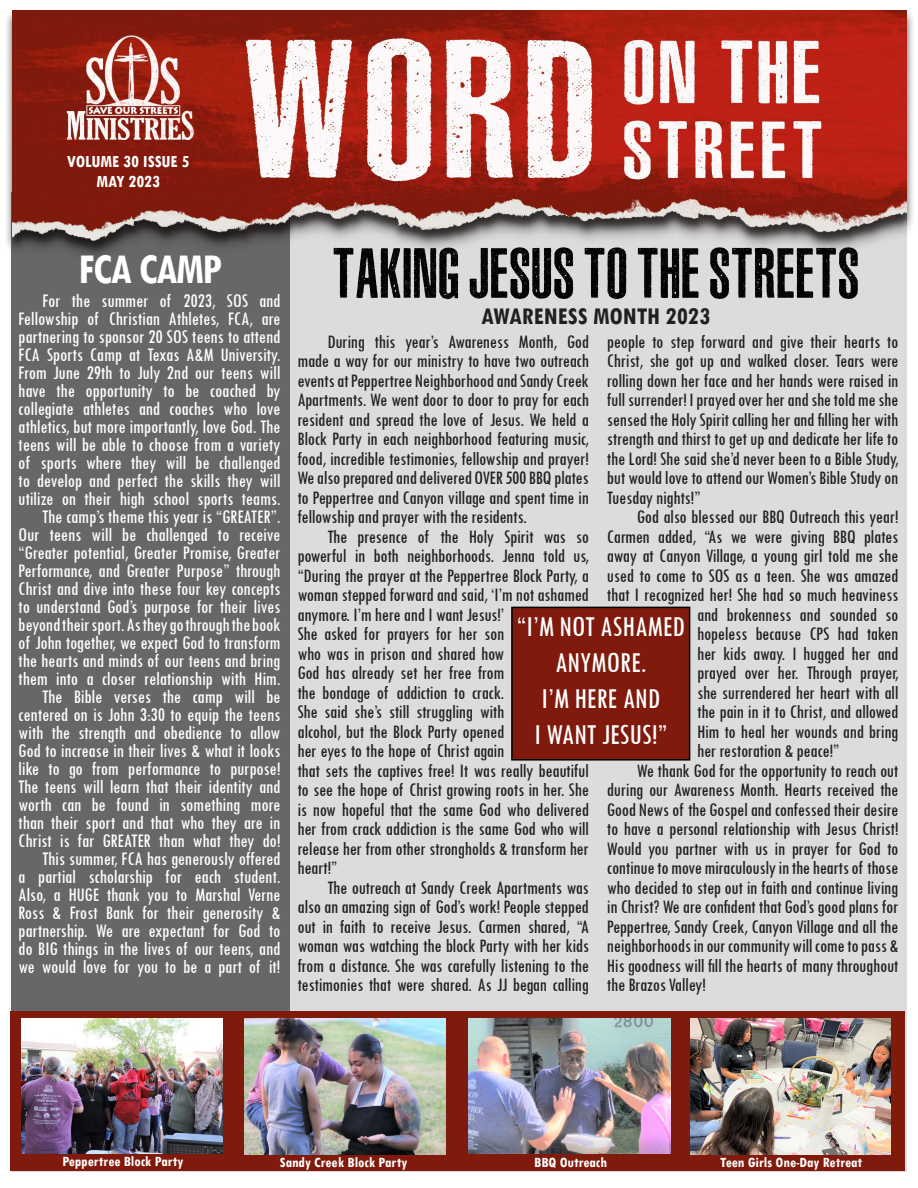
<style>
.page{position:relative;width:918px;height:1188px;background:#fff}
.page>*{position:absolute;margin:0;border:0;box-sizing:border-box;transform-origin:0 0}
.t1{font:66px "ASPHALTICGRAINCONDENSEDPERSONAL";letter-spacing:.03em;color:#040503}
.t2{font:700 condensed 45px "Tw Cen";letter-spacing:-.03em;color:#fff;scale:.95 1}
.t3{font:condensed 30px/36px "Tw Cen";color:#fff;text-align:center}
.t4{font:700 condensed 25.5px "Tw Cen";color:#231f20}
.t5{font:condensed 19.95px/18px "Tw Cen";letter-spacing:-.01em;color:#fff;text-align:justify}
.t6{font:condensed 19.8px/19.5px "Tw Cen";letter-spacing:-.015em;color:#231f20;text-align:justify}
.t7{font:700 condensed 18px "Tw Cen";color:#fff}
.t8{font:700 condensed 15px "Tw Cen";color:#fff}
</style>
<div class="page">
<div style="left:12px;top:15px;width:894px;height:1157px;background:#dbdcde"></div>
<div style="left:11px;top:192px;width:278px;height:821px;background:#67676a"></div>
<div style="left:5px;top:9px;width:911px;height:257px;background:#231f20;opacity:.75"></div>
<img style="left:12px;top:10px;width:894px;height:245px">
<div style="left:11px;top:1011px;width:894px;height:159px;background:#7f1a0c"></div>
<img style="left:244px;top:1019px;width:201px;height:135px">
<img style="left:21px;top:1019px;width:201px;height:134px">
<img style="left:690px;top:1019px;width:201px;height:135px">
<img style="left:469px;top:1018px;width:202px;height:136px">
<div style="left:511px;top:607px;width:179px;height:154px;background:#7f1a0c;border:2px solid #000"></div>
<p class="t7" style="left:67px;top:151px;width:124px">VOLUME 30 ISSUE 5</p>
<p class="t7" style="left:96px;top:170px;width:65px">MAY 2023</p>
<p class="t2" style="left:78px;top:241px;width:152px">FCA CAMP</p>
<p class="t5" style="left:18px;top:292px;width:264px;text-indent:24px">For the summer of 2023, SOS and Fellowship of Christian Athletes, FCA, are partnering to sponsor 20 SOS teens to attend FCA Sports Camp at Texas A&amp;M University.<br>From June 29th to July 2nd our teens will have the opportunity to be coached by collegiate athletes and coaches who love athletics, but more importantly, love God. The teens will be able to choose from a variety of sports where they will be challenged to develop and perfect the skills they will utilize on their high school sports teams.</p>
<p class="t5" style="left:18px;top:508px;width:264px;text-indent:24px">The camp’s theme this year is “GREATER”.<br>Our teens will be challenged to receive “Greater potential, Greater Promise, Greater Performance, and Greater Purpose” through Christ and dive into these four key concepts to understand God’s purpose for their lives beyond their sport. As they go through the book of John together, we expect God to transform the hearts and minds of our teens and bring them into a closer relationship with Him.</p>
<p class="t5" style="left:18px;top:688px;width:264px;text-indent:24px">The Bible verses the camp will be centered on is John 3:30 to equip the teens with the strength and obedience to allow God to increase in their lives &amp; what it looks like to go from performance to purpose!<br>The teens will learn that their identity and worth can be found in something more than their sport and that who they are in Christ is far GREATER than what they do!</p>
<p class="t5" style="left:18px;top:850px;width:264px;text-indent:24px">This summer, FCA has generously offered a partial scholarship for each student.<br>Also, a HUGE thank you to Marshal Verne Ross &amp; Frost Bank for their generosity &amp; partnership. We are expectant for God to do BIG things in the lives of our teens, and we would love for you to be a part of it!</p>
<p class="t1" style="left:333px;top:232px;width:527px">TAKING JESUS TO THE STREETS</p>
<p class="t4" style="left:481px;top:301px;width:231px">AWARENESS MONTH 2023</p>
<p class="t6" style="left:297px;top:331px;width:293px;text-indent:30px">During this year’s Awareness Month, God made a way for our ministry to have two outreach events at Peppertree Neighborhood and Sandy Creek Apartments. We went door to door to pray for each resident and spread the love of Jesus. We held a Block Party in each neighborhood featuring music, food, incredible testimonies, fellowship and prayer!<br>We also prepared and delivered OVER 500 BBQ plates to Peppertree and Canyon village and spent time in fellowship and prayer with the residents.</p>
<p class="t6" style="left:297px;top:526px;width:293px;text-align:left;text-indent:30px">The presence of the Holy Spirit was so powerful in both neighborhoods. Jenna told us, “During the prayer at the Peppertree Block Party, a woman stepped forward and said, ‘I’m not ashamed anymore. I’m here and I want Jesus!’<br>She asked for prayers for her son<br>who was in prison and shared how<br>God has already set her free from<br>the bondage of addiction to crack.<br>She said she’s still struggling with<br>alcohol, but the Block Party opened<br>her eyes to the hope of Christ again<br>that sets the captives free! It was really beautiful to see the hope of Christ growing roots in her. She is now hopeful that the same God who delivered her from crack addiction is the same God who will release her from other strongholds &amp; transform her heart!”</p>
<p class="t6" style="left:297px;top:877px;width:293px;text-indent:30px">The outreach at Sandy Creek Apartments was also an amazing sign of God’s work! People stepped out in faith to receive Jesus. Carmen shared, “A woman was watching the block Party with her kids from a distance. She was carefully listening to the testimonies that were shared. As JJ began calling</p>
<p class="t6" style="left:607px;top:331px;width:293px">people to step forward and give their hearts to Christ, she got up and walked closer. Tears were rolling down her face and her hands were raised in full surrender! I prayed over her and she told me she sensed the Holy Spirit calling her and filling her with strength and thirst to get up and dedicate her life to the Lord! She said she’d never been to a Bible Study, but would love to attend our Women’s Bible Study on Tuesday nights!”</p>
<p class="t6" style="left:637px;top:507px;width:263px">God also blessed our BBQ Outreach this year!</p>
<p class="t6" style="left:607px;top:526px;width:293px">Carmen added, “As we were giving BBQ plates</p>
<p class="t6" style="left:607px;top:546px;width:293px">away at Canyon Village, a young girl told me she</p>
<p class="t6" style="left:607px;top:565px;width:293px">used to come to SOS as a teen. She was amazed</p>
<p class="t6" style="left:607px;top:585px;width:293px">that I recognized her! She had so much heaviness</p>
<p class="t6" style="left:697px;top:604px;width:203px">and brokenness and sounded so</p>
<p class="t6" style="left:697px;top:624px;width:203px">hopeless because CPS had taken</p>
<p class="t6" style="left:697px;top:643px;width:203px">her kids away. I hugged her and</p>
<p class="t6" style="left:697px;top:663px;width:203px">prayed over her. Through prayer,</p>
<p class="t6" style="left:697px;top:682px;width:203px">she surrendered her heart with all</p>
<p class="t6" style="left:697px;top:702px;width:203px">the pain in it to Christ, and allowed</p>
<p class="t6" style="left:697px;top:721px;width:203px">Him to heal her wounds and bring</p>
<p class="t6" style="left:697px;top:741px;width:144px">her restoration &amp; peace!”</p>
<p class="t6" style="left:607px;top:760px;width:293px;text-indent:30px">We thank God for the opportunity to reach out during our Awareness Month. Hearts received the Good News of the Gospel and confessed their desire to have a personal relationship with Jesus Christ!<br>Would you partner with us in prayer for God to continue to move miraculously in the hearts of those who decided to step out in faith and continue living in Christ? We are confident that God’s good plans for Peppertree, Sandy Creek, Canyon Village and all the neighborhoods in our community will come to pass &amp; His goodness will fill the hearts of many throughout the Brazos Valley!</p>
<p class="t3" style="left:516px;top:608px;width:170px">“I’M NOT ASHAMED<br>ANYMORE.</p>
<p class="t3" style="left:541px;top:680px;width:121px">I’M HERE AND</p>
<p class="t3" style="left:534px;top:716px;width:134px">I WANT JESUS!”</p>
<p class="t8" style="left:62px;top:1152px;width:123px">Peppertree Block Party</p>
<p class="t8" style="left:280px;top:1153px;width:129px">Sandy Creek Block Party</p>
<p class="t8" style="left:534px;top:1154px;width:74px">BBQ Outreach</p>
<p class="t8" style="left:720px;top:1154px;width:144px">Teen Girls One-Day Retreat</p>
</div>
